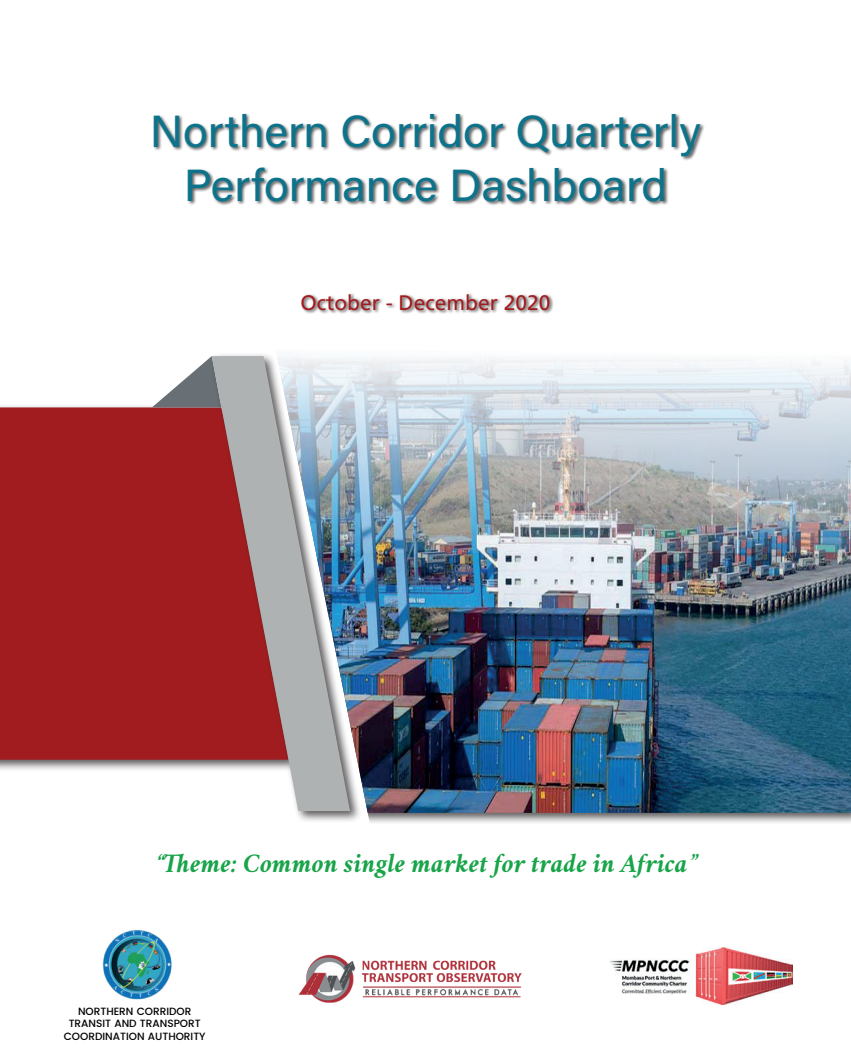
<style>
.page{position:relative;width:851px;height:1063px;background:#fff}
.page>*{position:absolute;margin:0;border:0;box-sizing:border-box;transform-origin:0 0}
.t1{font:45px/54px "Acumin Pro";color:#0d738b;text-align:center}
.t2{font:italic 700 27px "Crimson";color:#18a449}
.t3{font:21px "Frutiger LT 55 Rm";color:#a11c1f}
.t4{font:500 10.5px/12.6px "Poppins";color:#010101;text-align:center}
</style>
<div class="page">
<img style="left:361px;top:553px;width:489px;height:260px">
<img style="left:361px;top:358px;width:489px;height:195px">
<div style="left:0;top:404px;width:300px;height:368px;background:#231f20;opacity:.75"></div>
<div style="left:0;top:407px;width:208px;height:353px;background:#a11c1f"></div>
<svg style="left:152px;top:359px;width:56px;height:48px"></svg>
<div style="left:208px;top:352px;width:153px;height:472px;background:#231f20;opacity:.75"></div>
<svg style="left:212px;top:356px;width:138px;height:455px;background:#ab9298"></svg>
<img style="left:102px;top:929px;width:70px;height:71px">
<img style="left:609px;top:947px;width:183px;height:58px">
<img style="left:298px;top:954px;width:224px;height:49px">
<div style="left:152px;top:113px;width:552px;height:93px;background:#231f20;opacity:.73"></div>
<div style="left:300px;top:292px;width:254px;height:23px;background:#231f20;opacity:.75"></div>
<h1 class="t1" style="left:150px;top:102px;width:553px">Northern Corridor Quarterly<br>Performance Dashboard</h1>
<h3 class="t3" style="left:300px;top:290px;width:251px">October - December 2020</h3>
<h2 class="t2" style="left:155px;top:845px;width:542px">“Theme: Common single market for trade in Africa”</h2>
<p class="t4" style="left:64px;top:1005px;width:143px">NORTHERN CORRIDOR<br>TRANSIT AND TRANSPORT<br>COORDINATION AUTHORITY</p>
</div>
